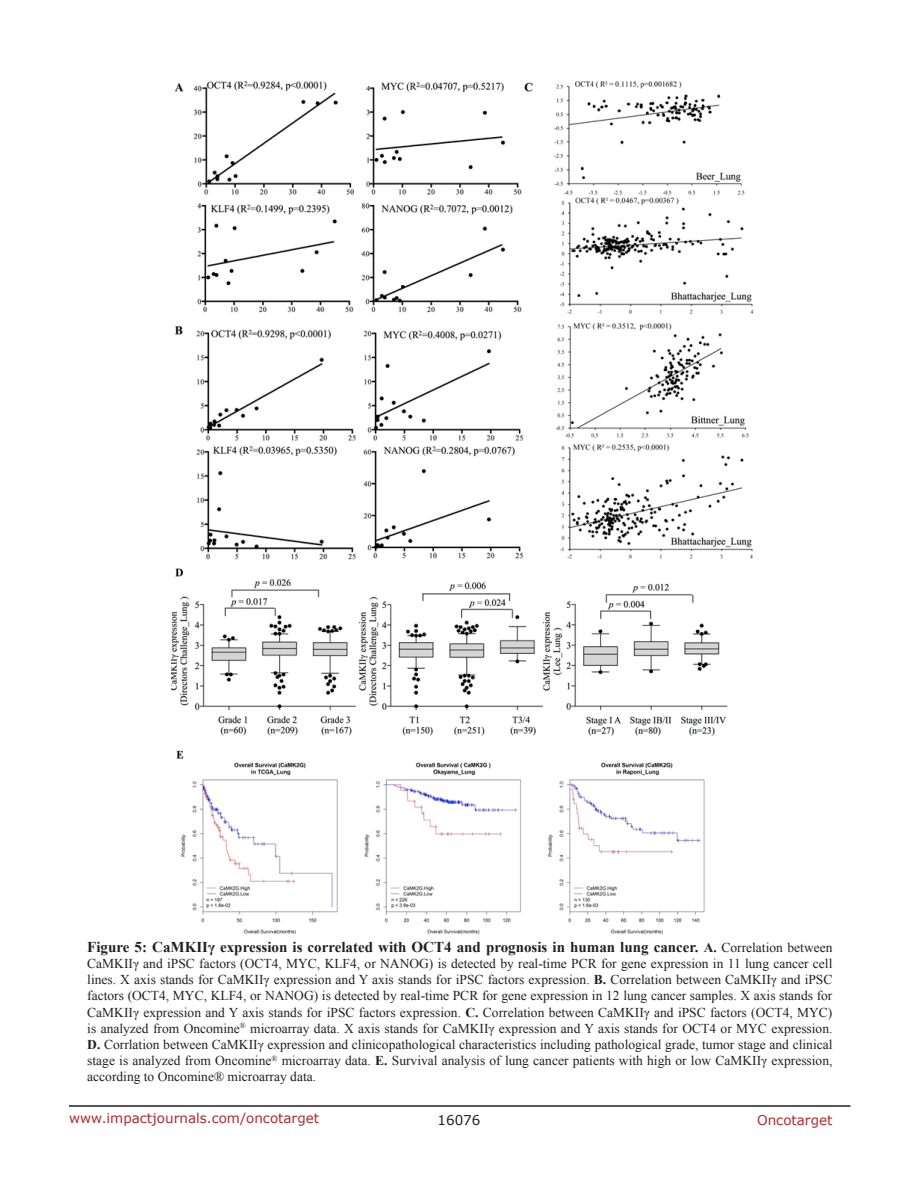
<style>
.page{position:relative;width:918px;height:1188px;background:#fff}
.page>*{position:absolute;margin:0;border:0;box-sizing:border-box;transform-origin:0 0}
.FigureText{font:700 15px "Times New Roman";color:#221f22}
.FigureText-2{font:13.5px/16.2px "Times New Roman";color:#221f22;text-align:justify}
.t1{font:13.5px "Verdana";color:#ac2b31}
.t2{font:13.5px "Verdana";color:#221f22}
.s1{font-size:13.5px}
.s2{font-weight:400;font-size:13.5px}
.s3{font-weight:700}
</style>
<div class="page">
<hr style="left:69px;top:1105px;width:781px;height:2px;background:#231f20">
<img style="left:174px;top:81px;width:580px;height:479px">
<img style="left:171px;top:568px;width:557px;height:366px">
<p class="FigureText" style="left:87px;top:936px;width:747px">Figure 5: CaMKIIγ expression is correlated with OCT4 and prognosis in human lung cancer. <span class="s1">A.</span> <span class="s2">Correlation between</span></p>
<p class="FigureText-2" style="left:87px;top:955px;width:747px">CaMKIIγ and iPSC factors (OCT4, MYC, KLF4, or NANOG) is detected by real-time PCR for gene expression in 11 lung cancer cell lines. X axis stands for CaMKIIγ expression and Y axis stands for iPSC factors expression. <span class="s3">B.</span> Correlation between CaMKIIγ and iPSC factors (OCT4, MYC, KLF4, or NANOG) is detected by real-time PCR for gene expression in 12 lung cancer samples. X axis stands for CaMKIIγ expression and Y axis stands for iPSC factors expression. <span class="s3">C.</span> Correlation between CaMKIIγ and iPSC factors (OCT4, MYC) is analyzed from Oncomine<sup>®</sup> microarray data. X axis stands for CaMKIIγ expression and Y axis stands for OCT4 or MYC expression.<br><span class="s3">D.</span> Corrlation between CaMKIIγ expression and clinicopathological characteristics including pathological grade, tumor stage and clinical stage is analyzed from Oncomine<sup>®</sup> microarray data. <span class="s3">E.</span> Survival analysis of lung cancer patients with high or low CaMKIIγ expression, according to Oncomine® microarray data.</p>
<p class="t1" style="left:69px;top:1109px;width:252px">www.impactjournals.com/oncotarget</p>
<p class="t2" style="left:438px;top:1111px;width:44px">16076</p>
<p class="t1" style="left:757px;top:1111px;width:77px">Oncotarget</p>
</div>
